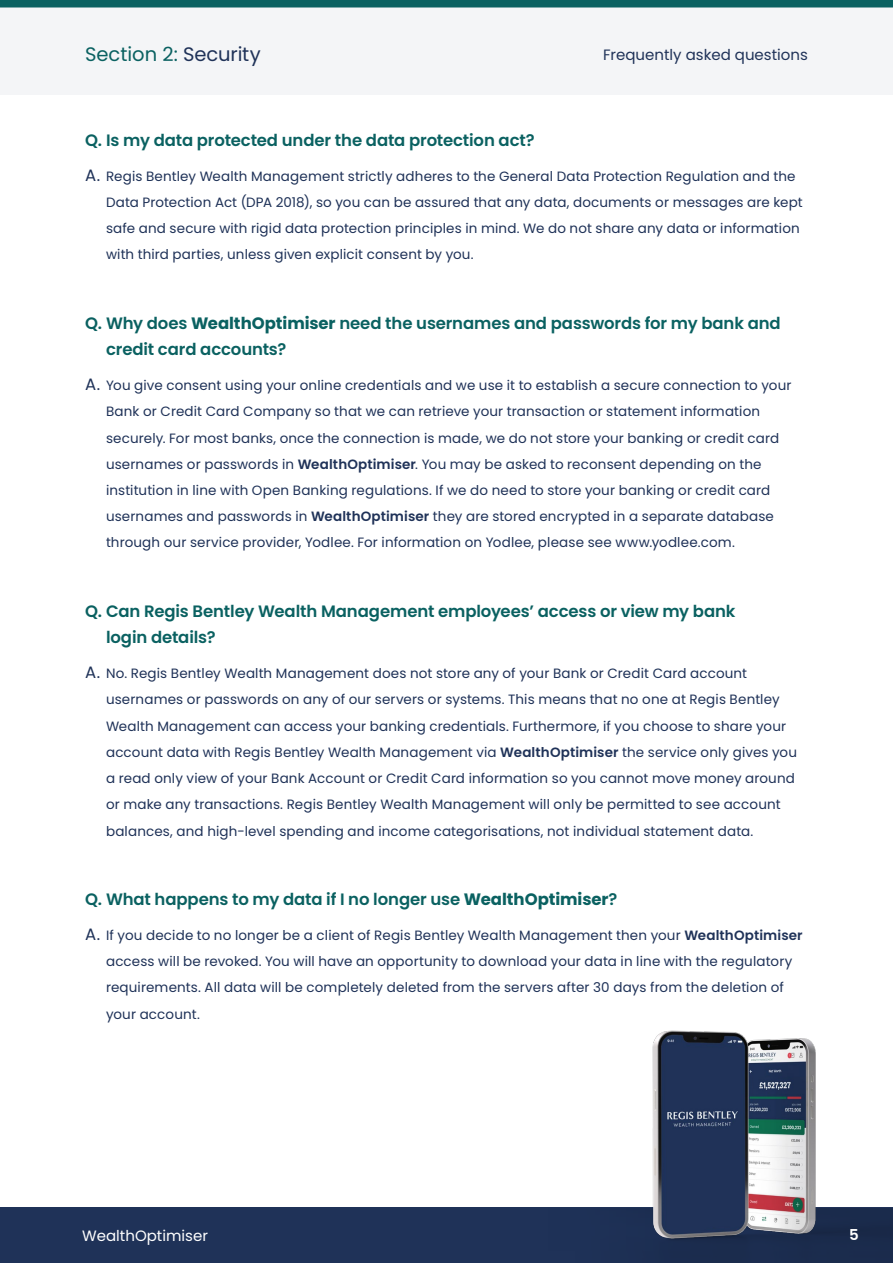
<style>
.page{position:relative;width:893px;height:1263px;background:#fff}
.page>*{position:absolute;margin:0;border:0;box-sizing:border-box;transform-origin:0 0}
.t1{font:19.5px "Poppins";color:#0a6161}
.t2{font:600 16.5px/26.2px "Poppins";letter-spacing:-.01em;color:#0a6161}
.t3{font:15px "Poppins";color:#1f3258}
.t4{font:15px "Poppins";color:#fff}
.t5{font:600 15px "Poppins";color:#fff}
.t6{font:13.5px/26.2px "Poppins";letter-spacing:.01em;color:#1f3258}
.s1{color:#1f3258}
.s2{font-size:16.5px}
.s3{font-weight:700}
.s4{font-weight:600}
</style>
<div class="page">
<div style="left:0;top:1208px;width:893px;height:55px;background:#1f3258"></div>
<img style="left:634px;top:1030px;width:259px;height:233px">
<div style="left:0;top:4px;width:893px;height:90px;background:#f4f5f7"></div>
<div style="left:0;top:0;width:893px;height:8px;background:#0a6161"></div>
<h1 class="t1" style="left:85px;top:43px;width:177px">Section 2: <span class="s1">Security</span></h1>
<p class="t3" style="left:603px;top:46px;width:206px">Frequently asked questions</p>
<p class="t2" style="left:85px;top:127px;width:451px">Q. Is my data protected under the data protection act?</p>
<p class="t6" style="left:106px;top:163px;width:698px;text-indent:-21px"><span class="s2">A.</span> Regis Bentley Wealth Management strictly adheres to the General Data Protection Regulation and the Data Protection Act (DPA 2018), so you can be assured that any data, documents or messages are kept safe and secure with rigid data protection principles in mind. We do not share any data or information with third parties, unless given explicit consent by you.</p>
<p class="t2" style="left:106px;top:310px;width:676px;text-indent:-21px">Q. Why does <span class="s3">WealthOptimiser</span> need the usernames and passwords for my bank and credit card accounts?</p>
<p class="t6" style="left:106px;top:372px;width:687px;text-indent:-21px"><span class="s2">A.</span> You give consent using your online credentials and we use it to establish a secure connection to your Bank or Credit Card Company so that we can retrieve your transaction or statement information securely. For most banks, once the connection is made, we do not store your banking or credit card usernames or passwords in <span class="s4">WealthOptimiser</span>. You may be asked to reconsent depending on the institution in line with Open Banking regulations. If we do need to store your banking or credit card usernames and passwords in <span class="s4">WealthOptimiser</span> they are stored encrypted in a separate database through our service provider, Yodlee. For information on Yodlee, please see www.yodlee.com.</p>
<p class="t2" style="left:106px;top:598px;width:631px;text-indent:-21px">Q. Can Regis Bentley Wealth Management employees’ access or view my bank login details?</p>
<p class="t6" style="left:106px;top:660px;width:692px;text-indent:-21px"><span class="s2">A.</span> No. Regis Bentley Wealth Management does not store any of your Bank or Credit Card account usernames or passwords on any of our servers or systems. This means that no one at Regis Bentley Wealth Management can access your banking credentials. Furthermore, if you choose to share your account data with Regis Bentley Wealth Management via <span class="s4">WealthOptimiser</span> the service only gives you a read only view of your Bank Account or Credit Card information so you cannot move money around or make any transactions. Regis Bentley Wealth Management will only be permitted to see account balances, and high-level spending and income categorisations, not individual statement data.</p>
<p class="t2" style="left:85px;top:886px;width:534px">Q. What happens to my data if I no longer use <span class="s3">WealthOptimiser</span>?</p>
<p class="t6" style="left:106px;top:922px;width:698px;text-indent:-21px"><span class="s2">A.</span> If you decide to no longer be a client of Regis Bentley Wealth Management then your <span class="s4">WealthOptimiser </span>access will be revoked. You will have an opportunity to download your data in line with the regulatory requirements. All data will be completely deleted from the servers after 30 days from the deletion of your account.</p>
<p class="t4" style="left:82px;top:1226px;width:127px">WealthOptimiser</p>
<p class="t5" style="left:849px;top:1226px;width:11px">5</p>
</div>
